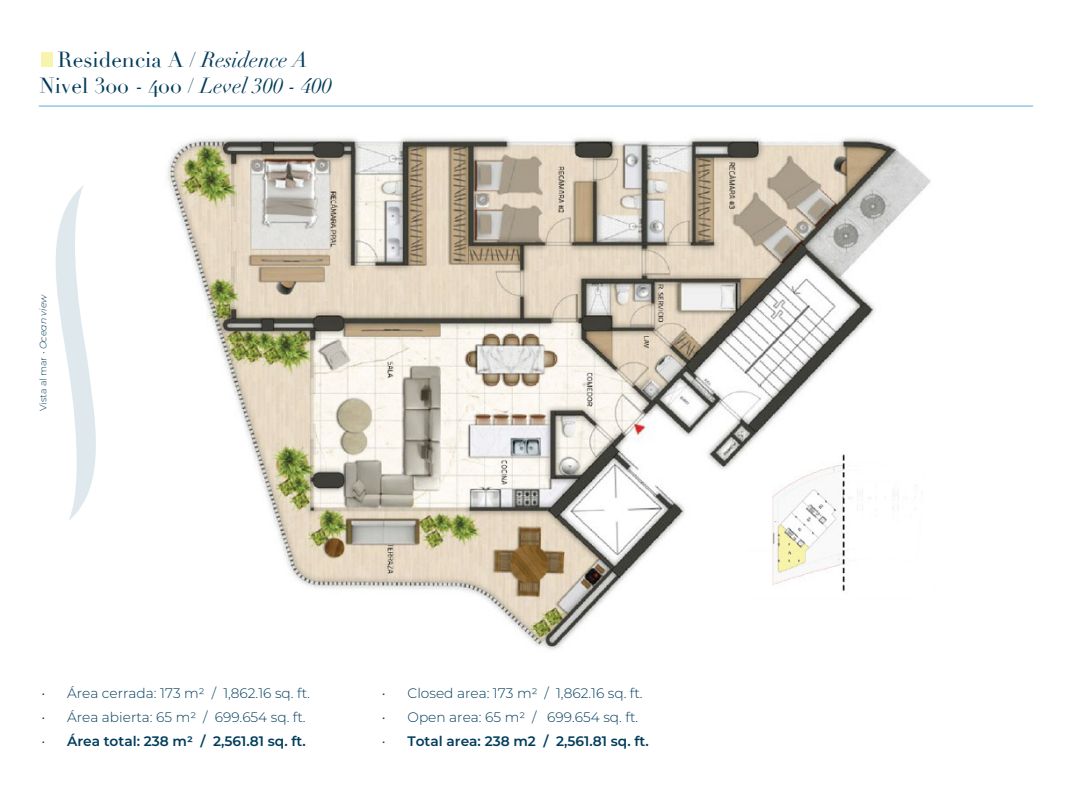
<style>
.page{position:relative;width:1080px;height:810px;background:#fff}
.page>*{position:absolute;margin:0;border:0;box-sizing:border-box;transform-origin:0 0}
.t1{font:21.25px/25.9px "Didot";color:#003c5b;text-align:center}
.t2{font:300 13.75px "Montserrat";color:#003c5b}
.t3{font:600 13.75px "Montserrat";color:#003c5b}
.t4{font:300 9.38px "Montserrat";color:#003c5b}
.s1{font-style:italic}
.s2{font-weight:300}
</style>
<div class="page">
<img style="left:167px;top:137px;width:764px;height:513px">
<hr style="left:39px;top:105px;width:994px;height:2px;background:#74bddd">
<svg style="left:56px;top:185px;width:40px;height:335px"></svg>
<div style="left:41px;top:52px;width:12px;height:15px;background:#f7f4ad"></div>
<h1 class="t1" style="left:40px;top:47px;width:294px">Residencia A / <span class="s1">Residence A<br></span>Nivel 300 - 400 / <span class="s1">Level 300 - 400</span></h1>
<p class="t4" style="left:37px;top:411px;width:119px;rotate:-90deg">Vista al mar • <span class="s1">Ocean view</span></p>
<p class="t2" style="left:41px;top:684px;width:270px">• Área cerrada: 173 m2 / 1,862.16 sq. ft.</p>
<p class="t2" style="left:41px;top:708px;width:266px">• Área abierta: 65 m2 / 699.654 sq. ft.</p>
<p class="t3" style="left:41px;top:732px;width:266px"><span class="s2">•</span> Área total: 238 m2 / 2,561.81 sq. ft.</p>
<p class="t2" style="left:382px;top:684px;width:262px">• Closed area: 173 m2 / 1,862.16 sq. ft.</p>
<p class="t2" style="left:382px;top:708px;width:258px">• Open area: 65 m2 / 699.654 sq. ft.</p>
<p class="t3" style="left:382px;top:732px;width:269px"><span class="s2">•</span> Total area: 238 m2 / 2,561.81 sq. ft.</p>
</div>
